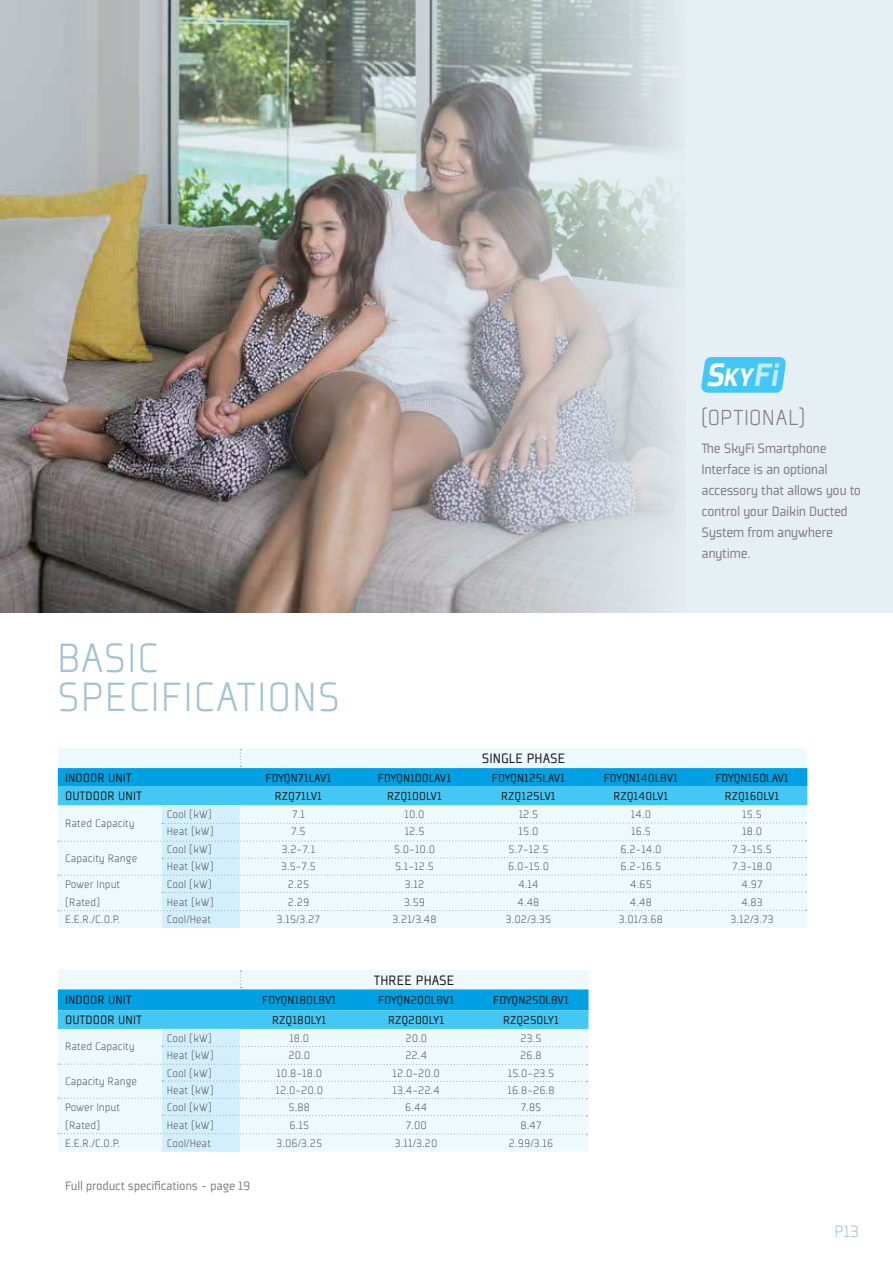
<style>
.page{position:relative;width:893px;height:1263px;background:#fff}
.page>*{position:absolute;margin:0;border:0;box-sizing:border-box;transform-origin:0 0}
.t1{font:300 45px/39px "Plexes Pro";letter-spacing:.015em;color:#a2c2d2}
.t2{font:italic 900 27.75px "Plexes Pro";color:#fff}
.t3{font:300 24px "Plexes Pro";letter-spacing:.015em;color:#808285}
.t4{font:300 18px "Plexes Pro";color:#a2c2d2}
.t5{font:15px/21px "Plexes Pro";letter-spacing:-.03em;color:#808285}
.t6{font:15px "Plexes Pro";color:#231f20}
.t7{font:13.5px "Plexes Pro";color:#231f20}
.t8{font:13.5px "Plexes Pro";letter-spacing:-.02em;color:#808285}
.t9{font:12.75px "Plexes Pro";color:#231f20}
.t10{font:300 11.85px/18px "Plexes Pro";color:#58595b}
.s1{font-size:35.7px}
.s2{font-size:35.7px;color:#c7eafb}
.s3{font-size:34.35px;color:#c7eafb}
</style>
<div class="page">
<img style="left:0;top:0;width:893px;height:612px">
<svg style="left:58px;top:749px;width:749px;height:179px;background:#c1e9f8"></svg>
<svg style="left:699px;top:356px;width:89px;height:38px;background:#5ccdf4"></svg>
<svg style="left:58px;top:970px;width:530px;height:182px;background:#bee8f8"></svg>
<h1 class="t1" style="left:57px;top:640px;width:285px">BASIC<br>SPECIFICATIONS</h1>
<p class="t6" style="left:482px;top:751px;width:85px">SINGLE PHASE</p>
<h2 class="t2" style="left:706px;top:360px;width:77px"><span class="s1">S</span>KY<span class="s2">F</span><span class="s3">i</span></h2>
<h3 class="t3" style="left:701px;top:407px;width:106px">(OPTIONAL)</h3>
<p class="t5" style="left:702px;top:438px;width:161px">The SkyFi Smartphone<br>Interface is an optional accessory that allows you to control your Daikin Ducted<br>System from anywhere anytime.</p>
<p class="t7" style="left:65px;top:771px;width:68px">INDOOR UNIT</p>
<p class="t9" style="left:266px;top:772px;width:67px">FDYQN71LAV1</p>
<p class="t9" style="left:378px;top:772px;width:75px">FDYQN100LAV1</p>
<p class="t9" style="left:492px;top:772px;width:75px">FDYQN125LAV1</p>
<p class="t9" style="left:604px;top:772px;width:76px">FDYQN140LBV1</p>
<p class="t9" style="left:715px;top:772px;width:75px">FDYQN160LAV1</p>
<p class="t7" style="left:65px;top:790px;width:78px">OUTDOOR UNIT</p>
<p class="t9" style="left:275px;top:790px;width:49px">RZQ71LV1</p>
<p class="t9" style="left:387px;top:790px;width:57px">RZQ100LV1</p>
<p class="t9" style="left:501px;top:790px;width:56px">RZQ125LV1</p>
<p class="t9" style="left:613px;top:790px;width:57px">RZQ140LV1</p>
<p class="t9" style="left:725px;top:790px;width:56px">RZQ160LV1</p>
<p class="t10" style="left:65px;top:814px;width:71px">Rated Capacity</p>
<p class="t10" style="left:167px;top:805px;width:47px">Cool (kW)</p>
<p class="t10" style="left:292px;top:805px;width:14px">7.1</p>
<p class="t10" style="left:404px;top:805px;width:22px">10.0</p>
<p class="t10" style="left:519px;top:805px;width:21px">12.5</p>
<p class="t10" style="left:631px;top:805px;width:22px">14.0</p>
<p class="t10" style="left:742px;top:805px;width:21px">15.5</p>
<p class="t10" style="left:167px;top:823px;width:49px">Heat (kW)</p>
<p class="t10" style="left:291px;top:823px;width:16px">7.5</p>
<p class="t10" style="left:405px;top:823px;width:21px">12.5</p>
<p class="t10" style="left:519px;top:823px;width:21px">15.0</p>
<p class="t10" style="left:631px;top:823px;width:21px">16.5</p>
<p class="t10" style="left:742px;top:823px;width:22px">18.0</p>
<p class="t10" style="left:65px;top:849px;width:74px">Capacity Range</p>
<p class="t10" style="left:167px;top:840px;width:47px">Cool (kW)</p>
<p class="t10" style="left:282px;top:840px;width:35px">3.2-7.1</p>
<p class="t10" style="left:394px;top:840px;width:43px">5.0-10.0</p>
<p class="t10" style="left:509px;top:840px;width:41px">5.7-12.5</p>
<p class="t10" style="left:620px;top:840px;width:43px">6.2-14.0</p>
<p class="t10" style="left:732px;top:840px;width:41px">7.3-15.5</p>
<p class="t10" style="left:167px;top:858px;width:49px">Heat (kW)</p>
<p class="t10" style="left:281px;top:858px;width:37px">3.5-7.5</p>
<p class="t10" style="left:395px;top:858px;width:40px">5.1-12.5</p>
<p class="t10" style="left:508px;top:858px;width:43px">6.0-15.0</p>
<p class="t10" style="left:621px;top:858px;width:42px">6.2-16.5</p>
<p class="t10" style="left:732px;top:858px;width:41px">7.3-18.0</p>
<p class="t10" style="left:65px;top:875px;width:57px">Power Input (Rated)</p>
<p class="t10" style="left:167px;top:875px;width:47px">Cool (kW)</p>
<p class="t10" style="left:288px;top:875px;width:23px">2.25</p>
<p class="t10" style="left:405px;top:875px;width:21px">3.12</p>
<p class="t10" style="left:518px;top:875px;width:22px">4.14</p>
<p class="t10" style="left:630px;top:875px;width:23px">4.65</p>
<p class="t10" style="left:741px;top:875px;width:23px">4.97</p>
<p class="t10" style="left:167px;top:893px;width:49px">Heat (kW)</p>
<p class="t10" style="left:288px;top:893px;width:23px">2.29</p>
<p class="t10" style="left:404px;top:893px;width:23px">3.59</p>
<p class="t10" style="left:517px;top:893px;width:24px">4.48</p>
<p class="t10" style="left:630px;top:893px;width:24px">4.48</p>
<p class="t10" style="left:741px;top:893px;width:23px">4.83</p>
<p class="t10" style="left:65px;top:911px;width:57px">E.E.R./C.O.P.</p>
<p class="t10" style="left:167px;top:911px;width:46px">Cool/Heat</p>
<p class="t10" style="left:277px;top:911px;width:45px">3.15/3.27</p>
<p class="t10" style="left:392px;top:911px;width:46px">3.21/3.48</p>
<p class="t10" style="left:506px;top:911px;width:47px">3.02/3.35</p>
<p class="t10" style="left:619px;top:911px;width:46px">3.01/3.68</p>
<p class="t10" style="left:730px;top:911px;width:45px">3.12/3.73</p>
<p class="t6" style="left:374px;top:973px;width:82px">THREE PHASE</p>
<p class="t7" style="left:65px;top:994px;width:68px">INDOOR UNIT</p>
<p class="t9" style="left:262px;top:994px;width:76px">FDYQN180LBV1</p>
<p class="t9" style="left:378px;top:994px;width:78px">FDYQN200LBV1</p>
<p class="t9" style="left:493px;top:994px;width:77px">FDYQN250LBV1</p>
<p class="t7" style="left:65px;top:1013px;width:78px">OUTDOOR UNIT</p>
<p class="t9" style="left:272px;top:1014px;width:56px">RZQ180LY1</p>
<p class="t9" style="left:388px;top:1014px;width:58px">RZQ200LY1</p>
<p class="t9" style="left:503px;top:1014px;width:58px">RZQ250LY1</p>
<p class="t10" style="left:65px;top:1038px;width:71px">Rated Capacity</p>
<p class="t10" style="left:167px;top:1029px;width:47px">Cool (kW)</p>
<p class="t10" style="left:289px;top:1029px;width:22px">18.0</p>
<p class="t10" style="left:405px;top:1029px;width:23px">20.0</p>
<p class="t10" style="left:521px;top:1029px;width:23px">23.5</p>
<p class="t10" style="left:167px;top:1047px;width:49px">Heat (kW)</p>
<p class="t10" style="left:288px;top:1047px;width:23px">20.0</p>
<p class="t10" style="left:405px;top:1047px;width:23px">22.4</p>
<p class="t10" style="left:520px;top:1047px;width:23px">26.8</p>
<p class="t10" style="left:65px;top:1073px;width:74px">Capacity Range</p>
<p class="t10" style="left:167px;top:1064px;width:47px">Cool (kW)</p>
<p class="t10" style="left:276px;top:1064px;width:47px">10.8-18.0</p>
<p class="t10" style="left:392px;top:1064px;width:49px">12.0-20.0</p>
<p class="t10" style="left:508px;top:1064px;width:48px">15.0-23.5</p>
<p class="t10" style="left:167px;top:1082px;width:49px">Heat (kW)</p>
<p class="t10" style="left:276px;top:1082px;width:49px">12.0-20.0</p>
<p class="t10" style="left:393px;top:1082px;width:49px">13.4-22.4</p>
<p class="t10" style="left:507px;top:1082px;width:49px">16.8-26.8</p>
<p class="t10" style="left:65px;top:1099px;width:57px">Power Input (Rated)</p>
<p class="t10" style="left:167px;top:1099px;width:47px">Cool (kW)</p>
<p class="t10" style="left:289px;top:1099px;width:23px">5.88</p>
<p class="t10" style="left:405px;top:1099px;width:24px">6.44</p>
<p class="t10" style="left:521px;top:1099px;width:22px">7.85</p>
<p class="t10" style="left:167px;top:1117px;width:49px">Heat (kW)</p>
<p class="t10" style="left:289px;top:1117px;width:21px">6.15</p>
<p class="t10" style="left:406px;top:1117px;width:23px">7.00</p>
<p class="t10" style="left:520px;top:1117px;width:23px">8.47</p>
<p class="t10" style="left:65px;top:1134px;width:57px">E.E.R./C.O.P.</p>
<p class="t10" style="left:167px;top:1134px;width:46px">Cool/Heat</p>
<p class="t10" style="left:276px;top:1134px;width:47px">3.06/3.25</p>
<p class="t10" style="left:395px;top:1134px;width:44px">3.11/3.20</p>
<p class="t10" style="left:509px;top:1134px;width:46px">2.99/3.16</p>
<p class="t8" style="left:65px;top:1180px;width:187px">Full product specifications - page 19</p>
<h3 class="t4" style="left:834px;top:1223px;width:26px">P13</h3>
</div>
